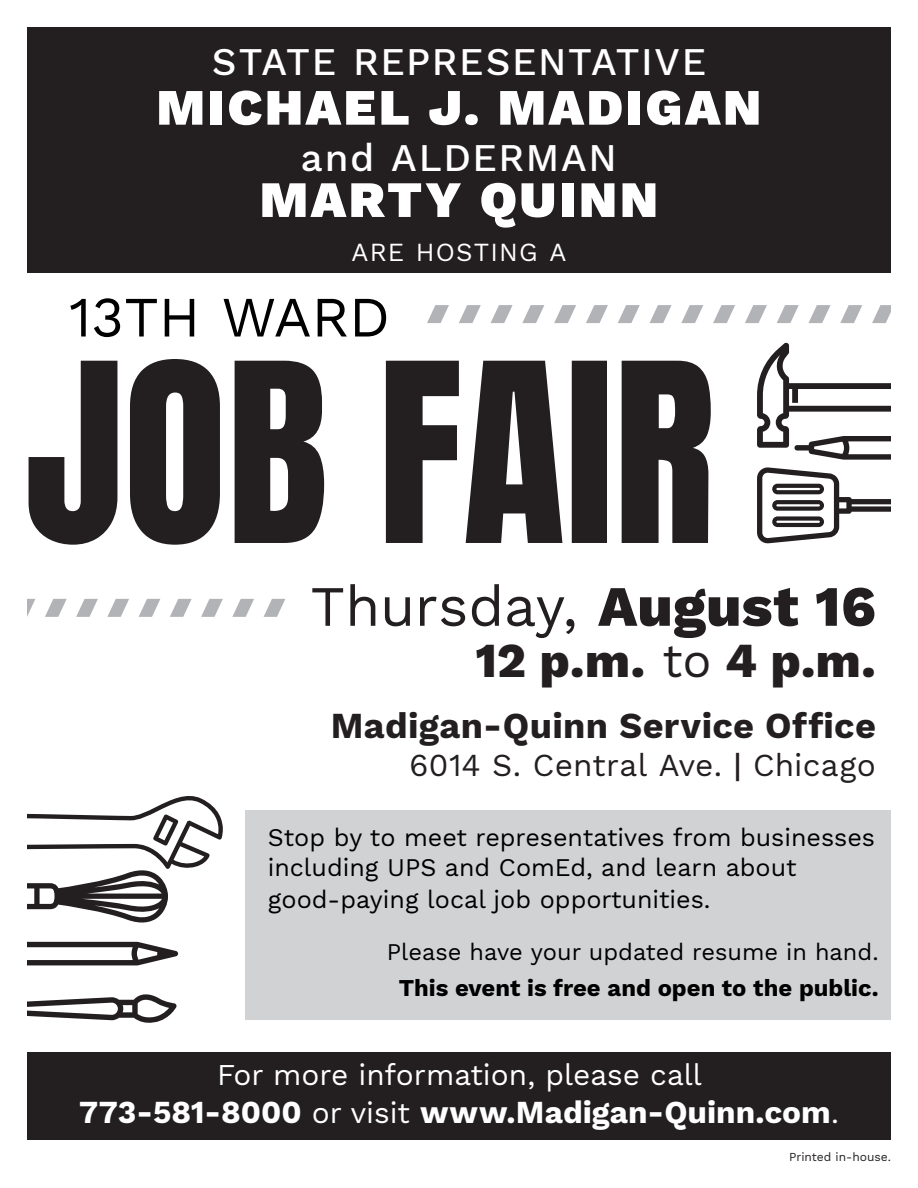
<style>
.page{position:relative;width:918px;height:1188px;background:#fff}
.page>*{position:absolute;margin:0;border:0;box-sizing:border-box;transform-origin:0 0}
.t1{font:57px "Work Sans";letter-spacing:-.005em;color:#231f20}
.t2{font:57px "Work Sans";letter-spacing:-.005em;color:#000}
.t3{font:900 51px "Work Sans";letter-spacing:.055em;color:#fff}
.t4{font:800 48px "Work Sans";color:#231f20}
.t5{font:500 38.55px "Work Sans";letter-spacing:.04em;color:#fff}
.t6{font:700 36px "Work Sans";letter-spacing:.01em;color:#231f20}
.t7{font:700 31.5px "Work Sans";color:#fff}
.t8{font:31.5px "Work Sans";letter-spacing:.005em;color:#231f20}
.t9{font:29.7px "Work Sans";color:#fff}
.t10{font:25.65px "Work Sans";letter-spacing:.045em;color:#fff}
.t11{font:25.05px/30.9px "Work Sans";color:#000}
.t12{font:700 23.7px "Work Sans";color:#000}
.t13{font:23.55px "Work Sans";color:#000}
.t14{font:12px "Work Sans";color:#231f20}
.s1{font-weight:800}
.s2{font-weight:400}
.s3{font-weight:500}
.s4{font-weight:400;font-size:29.7px}
</style>
<div class="page">
<div style="left:245px;top:810px;width:646px;height:209px;background:#d1d2d4"></div>
<svg style="left:27px;top:599px;width:258px;height:18px"></svg>
<div style="left:27px;top:27px;width:864px;height:245px;background:#231f20"></div>
<svg style="left:427px;top:305px;width:464px;height:18px"></svg>
<svg style="left:29px;top:359px;width:682px;height:186px;fill:#231f20"></svg>
<div style="left:27px;top:1053px;width:864px;height:87px;background:#231f20"></div>
<svg style="left:757px;top:467px;width:134px;height:77px"></svg>
<svg style="left:27px;top:942px;width:151px;height:23px"></svg>
<svg style="left:757px;top:343px;width:134px;height:117px"></svg>
<svg style="left:27px;top:994px;width:150px;height:29px"></svg>
<svg style="left:27px;top:796px;width:196px;height:127px"></svg>
<p class="t5" style="left:212px;top:39px;width:496px">STATE REPRESENTATIVE</p>
<p class="t3" style="left:157px;top:78px;width:606px">MICHAEL J. MADIGAN</p>
<p class="t5" style="left:301px;top:135px;width:317px">and ALDERMAN</p>
<p class="t3" style="left:260px;top:170px;width:400px">MARTY QUINN</p>
<p class="t10" style="left:352px;top:237px;width:216px">ARE HOSTING A</p>
<p class="t2" style="left:68px;top:283px;width:323px">13TH WARD</p>
<p class="t1" style="left:311px;top:573px;width:567px">Thursday, <span class="s1">August 16</span></p>
<p class="t4" style="left:475px;top:633px;width:402px">12 p.m. <span class="s2">to</span> 4 p.m.</p>
<p class="t6" style="left:331px;top:705px;width:547px">Madigan-Quinn Service Office</p>
<p class="t8" style="left:409px;top:746px;width:468px">6014 S. Central Ave. <span class="s3">|</span> Chicago</p>
<p class="t11" style="left:268px;top:824px;width:609px">Stop by to meet representatives from businesses including UPS and ComEd, and learn about good-paying local job opportunities.</p>
<p class="t13" style="left:387px;top:938px;width:493px">Please have your updated resume in hand.</p>
<p class="t12" style="left:399px;top:974px;width:481px">This event is free and open to the public.</p>
<p class="t9" style="left:217px;top:1057px;width:486px">For more information, please call</p>
<p class="t7" style="left:79px;top:1094px;width:762px">773-581-8000 <span class="s4">or visit</span> www.Madigan-Quinn.com<span class="s4">.</span></p>
<p class="t14" style="left:789px;top:1150px;width:103px">Printed in-house.</p>
</div>
